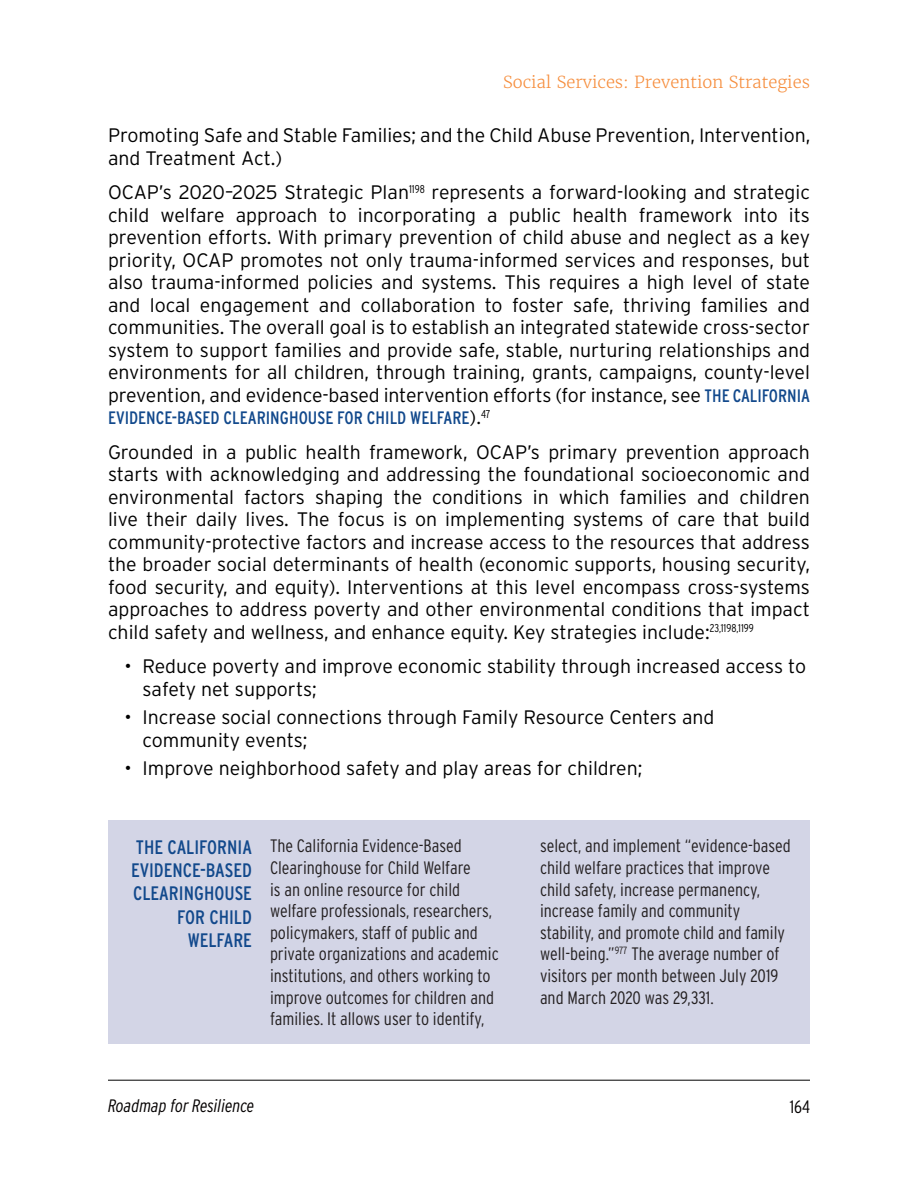
<style>
.page{position:relative;width:918px;height:1188px;background:#fff}
.page>*{position:absolute;margin:0;border:0;box-sizing:border-box;transform-origin:0 0}
.Body_Text{font:300 19.5px/22.5px "Interstate";color:#000}
.t1{font:19.5px/23.4px "Interstate Condensed";color:#12498c;text-align:right}
.Sidebar{font:300 18px/21.6px "Interstate Condensed";color:#231f20}
.Body_Text-2{font:18px "Interstate Condensed";color:#12498c}
.t2{font:italic 300 18px "Interstate Condensed";color:#040101}
.t3{font:300 18px "Interstate Condensed";color:#040101}
.t4{font:300 16.5px "Merriweather";color:#f68d3c}
.s1{font-family:"Interstate Condensed";font-weight:400;font-size:18px;color:#12498c}
.s2{font-family:"Interstate";font-weight:300;font-size:19.5px;color:#000}
</style>
<div class="page">
<div style="left:252px;top:820px;width:558px;height:224px;background:#d3d5e6"></div>
<div style="left:108px;top:820px;width:144px;height:224px;background:#d3d5e6"></div>
<hr style="left:108px;top:1080px;width:702px;height:1px;background:#000">
<p class="t4" style="left:503px;top:72px;width:308px">Social Services: Prevention Strategies</p>
<p class="Body_Text" style="left:108px;top:124px;width:704px">Promoting Safe and Stable Families; and the Child Abuse Prevention, Intervention, and Treatment Act.)</p>
<p class="Body_Text" style="left:108px;top:181px;width:704px;text-align:justify">OCAP’s 2020–2025 Strategic Plan<sup>1198</sup> represents a forward-looking and strategic child welfare approach to incorporating a public health framework into its prevention efforts. With primary prevention of child abuse and neglect as a key priority, OCAP promotes not only trauma-informed services and responses, but also trauma-informed policies and systems. This requires a high level of state and local engagement and collaboration to foster safe, thriving families and communities. The overall goal is to establish an integrated statewide cross-sector system to support families and provide safe, stable, nurturing relationships and environments for all children, through training, grants, campaigns, county-level prevention, and evidence-based intervention efforts (for instance, see <span class="s1">THE CALIFORNIA</span></p>
<p class="Body_Text-2" style="left:108px;top:408px;width:384px">EVIDENCE-BASED CLEARINGHOUSE FOR CHILD WELFARE<span class="s2">).</span><sup>47</sup></p>
<p class="Body_Text" style="left:108px;top:440px;width:704px;text-align:justify">Grounded in a public health framework, OCAP’s primary prevention approach starts with acknowledging and addressing the foundational socioeconomic and environmental factors shaping the conditions in which families and children live their daily lives. The focus is on implementing systems of care that build community-protective factors and increase access to the resources that address the broader social determinants of health (economic supports, housing security, food security, and equity). Interventions at this level encompass cross-systems approaches to address poverty and other environmental conditions that impact child safety and wellness, and enhance equity. Key strategies include:<sup>23,1198,1199</sup></p>
<p class="Body_Text" style="left:142px;top:655px;width:665px;text-indent:-18px">• Reduce poverty and improve economic stability through increased access to safety net supports;</p>
<p class="Body_Text" style="left:142px;top:706px;width:573px;text-indent:-18px">• Increase social connections through Family Resource Centers and community events;</p>
<p class="Body_Text" style="left:124px;top:757px;width:520px">• Improve neighborhood safety and play areas for children;</p>
<p class="t1" style="left:131px;top:835px;width:122px">THE CALIFORNIA<br>EVIDENCE-BASED<br>CLEARINGHOUSE<br>FOR CHILD<br>WELFARE</p>
<p class="Sidebar" style="left:270px;top:835px;width:230px">The California Evidence-Based Clearinghouse for Child Welfare<br>is an online resource for child welfare professionals, researchers, policymakers, staff of public and private organizations and academic institutions, and others working to improve outcomes for children and families. It allows user to identify,</p>
<p class="Sidebar" style="left:540px;top:835px;width:252px">select, and implement “evidence-based child welfare practices that improve child safety, increase permanency, increase family and community stability, and promote child and family well-being.”<sup>977</sup> The average number of visitors per month between July 2019 and March 2020 was 29,331.</p>
<p class="t2" style="left:108px;top:1096px;width:148px">Roadmap for Resilience</p>
<p class="t3" style="left:790px;top:1096px;width:22px">164</p>
</div>
